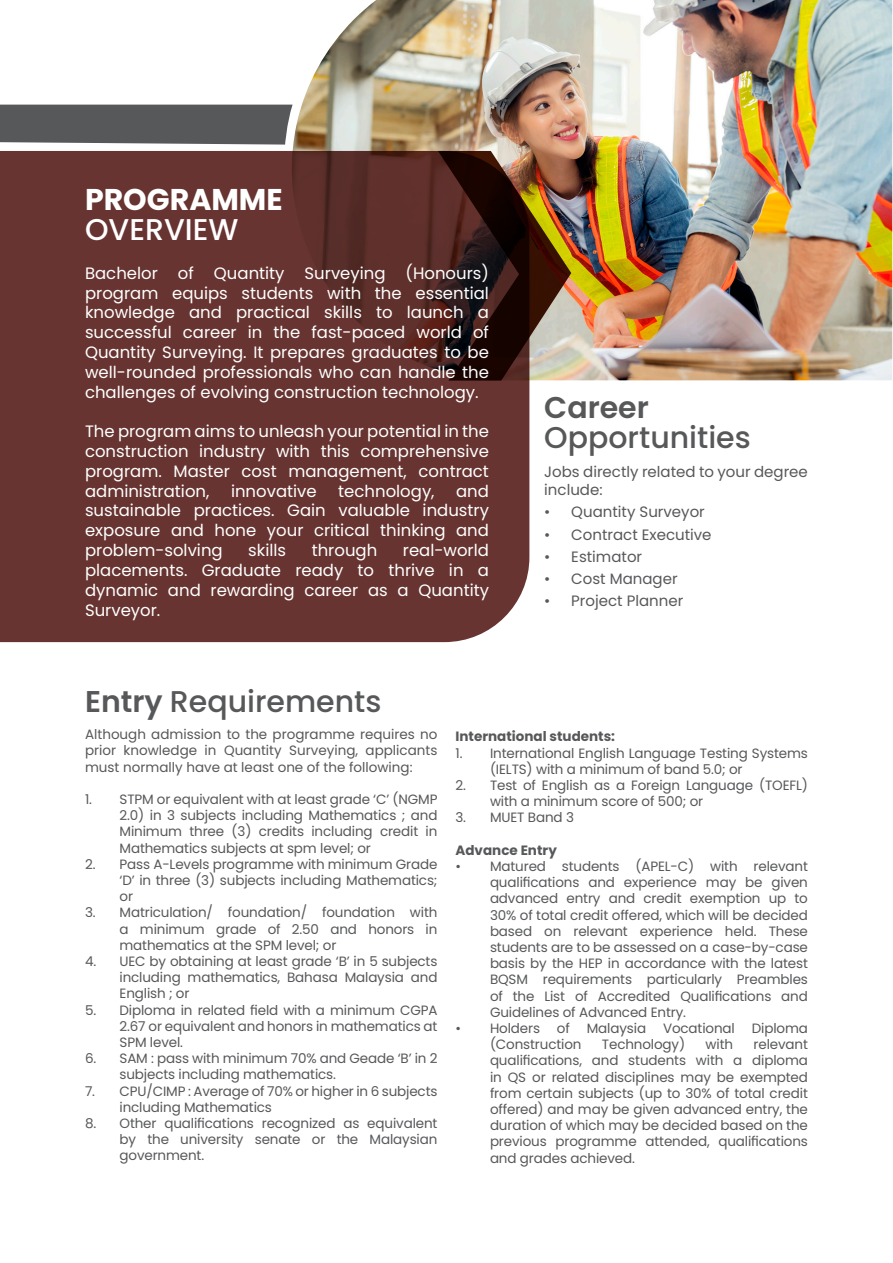
<style>
.page{position:relative;width:893px;height:1263px;background:#fff}
.page>*{position:absolute;margin:0;border:0;box-sizing:border-box;transform-origin:0 0}
.t1{font:500 30px "Poppins";color:#57585a}
.t2{font:700 30px/30px "Poppins";color:#fff}
.t3{font:600 30px "Poppins";color:#57585a}
.t4{font:16.5px/19.8px "Poppins";color:#fff;text-align:justify}
.t5{font:15px/18px "Poppins";color:#57585a}
.t6{font:13.5px/16.2px "Poppins";letter-spacing:-.01em;color:#57585a;text-align:justify}
.t7{font:700 13.5px "Poppins";color:#57585a}
.s1{font-weight:500}
.s2{font-weight:600}
</style>
<div class="page">
<img style="left:292px;top:0;width:600px;height:380px">
<div style="left:0;top:151px;width:529px;height:491px;background:#673431"></div>
<div style="left:0;top:105px;width:293px;height:40px;background:#57585a"></div>
<svg style="left:438px;top:151px;width:133px;height:230px;background:#4f3426"></svg>
<p class="t2" style="left:85px;top:185px;width:199px">PROGRAMME<br><span class="s1">OVERVIEW</span></p>
<p class="t4" style="left:85px;top:263px;width:405px">Bachelor of Quantity Surveying (Honours) program equips students with the essential knowledge and practical skills to launch a successful career in the fast-paced world of Quantity Surveying. It prepares graduates to be well-rounded professionals who can handle the challenges of evolving construction technology.</p>
<p class="t4" style="left:85px;top:422px;width:405px">The program aims to unleash your potential in the construction industry with this comprehensive program. Master cost management, contract administration,</p>
<p class="t4" style="left:231px;top:481px;width:87px">innovative</p>
<p class="t4" style="left:338px;top:481px;width:98px">technology,</p>
<p class="t4" style="left:85px;top:481px;width:405px;text-indent:371px">and sustainable practices. Gain valuable industry exposure and hone your critical thinking and problem-solving</p>
<p class="t4" style="left:248px;top:540px;width:39px">skills</p>
<p class="t4" style="left:312px;top:540px;width:67px">through</p>
<p class="t4" style="left:85px;top:540px;width:405px;text-indent:318px">real-world placements. Graduate ready to thrive in a dynamic and rewarding career as a Quantity Surveyor.</p>
<p class="t1" style="left:85px;top:684px;width:298px"><span class="s2">Entry</span> Requirements</p>
<p class="t3" style="left:544px;top:391px;width:106px">Career</p>
<p class="t1" style="left:544px;top:421px;width:208px">Opportunities</p>
<p class="t5" style="left:544px;top:463px;width:265px">Jobs directly related to your degree include:</p>
<p class="t5" style="left:544px;top:503px;width:162px">• Quantity Surveyor</p>
<p class="t5" style="left:544px;top:525px;width:169px">• Contract Executive</p>
<p class="t5" style="left:544px;top:548px;width:99px">• Estimator</p>
<p class="t5" style="left:544px;top:570px;width:135px">• Cost Manager</p>
<p class="t5" style="left:544px;top:592px;width:141px">• Project Planner</p>
<p class="t6" style="left:85px;top:726px;width:354px">Although admission to the programme requires no prior knowledge in Quantity Surveying, applicants must normally have at least one of the following:</p>
<p class="t6" style="left:120px;top:791px;width:319px;text-indent:-34px">1. STPM or equivalent with at least grade ‘C’ (NGMP 2.0) in 3 subjects including Mathematics ; and Minimum three (3) credits including credit in Mathematics subjects at spm level; or</p>
<p class="t6" style="left:120px;top:856px;width:319px;text-indent:-34px">2. Pass A-Levels programme with minimum Grade ‘D’ in three (3) subjects including Mathematics; or</p>
<p class="t6" style="left:120px;top:905px;width:319px;text-indent:-34px">3. Matriculation/ foundation/ foundation with a minimum grade of 2.50 and honors in mathematics at the SPM level; or</p>
<p class="t6" style="left:120px;top:953px;width:319px;text-indent:-34px">4. UEC by obtaining at least grade ‘B’ in 5 subjects including mathematics, Bahasa Malaysia and English ; or</p>
<p class="t6" style="left:120px;top:1002px;width:319px;text-indent:-34px">5. Diploma in related field with a minimum CGPA 2.67 or equivalent and honors in mathematics at SPM level.</p>
<p class="t6" style="left:120px;top:1050px;width:319px;text-indent:-34px">6. SAM : pass with minimum 70% and Geade ‘B’ in 2 subjects including mathematics.</p>
<p class="t6" style="left:120px;top:1083px;width:319px;text-indent:-34px">7. CPU/CIMP : Average of 70% or higher in 6 subjects including Mathematics</p>
<p class="t6" style="left:120px;top:1115px;width:319px;text-indent:-34px">8. Other qualifications recognized as equivalent by the university senate or the Malaysian government.</p>
<p class="t7" style="left:455px;top:729px;width:161px">International students:</p>
<p class="t6" style="left:490px;top:745px;width:319px;text-indent:-34px">1. International English Language Testing Systems (IELTS) with a minimum of band 5.0; or</p>
<p class="t6" style="left:490px;top:777px;width:319px;text-indent:-34px">2. Test of English as a Foreign Language (TOEFL) with a minimum score of 500; or</p>
<p class="t6" style="left:455px;top:810px;width:120px">3. MUET Band 3</p>
<p class="t7" style="left:455px;top:842px;width:103px">Advance Entry</p>
<p class="t6" style="left:490px;top:858px;width:319px;text-indent:-34px">• Matured students (APEL-C) with relevant qualifications and experience may be given advanced entry and credit exemption up to 30% of total credit offered, which will be decided based on relevant experience held. These students are to be assessed on a case-by-case basis by the HEP in accordance with the latest BQSM requirements particularly Preambles of the List of Accredited Qualifications and Guidelines of Advanced Entry.</p>
<p class="t6" style="left:455px;top:1020px;width:86px">• Holders</p>
<p class="t6" style="left:557px;top:1020px;width:14px">of</p>
<p class="t6" style="left:587px;top:1020px;width:61px">Malaysia</p>
<p class="t6" style="left:663px;top:1020px;width:73px">Vocational</p>
<p class="t6" style="left:752px;top:1020px;width:58px">Diploma</p>
<p class="t6" style="left:490px;top:1036px;width:93px">(Construction</p>
<p class="t6" style="left:602px;top:1036px;width:85px">Technology)</p>
<p class="t6" style="left:706px;top:1036px;width:29px">with</p>
<p class="t6" style="left:490px;top:1036px;width:319px;text-indent:264px">relevant qualifications, and students with a diploma in QS or related disciplines may be exempted from certain subjects (up to 30% of total credit offered) and may be given advanced entry, the duration of which may be decided based on the previous programme attended, qualifications and grades achieved.</p>
</div>
